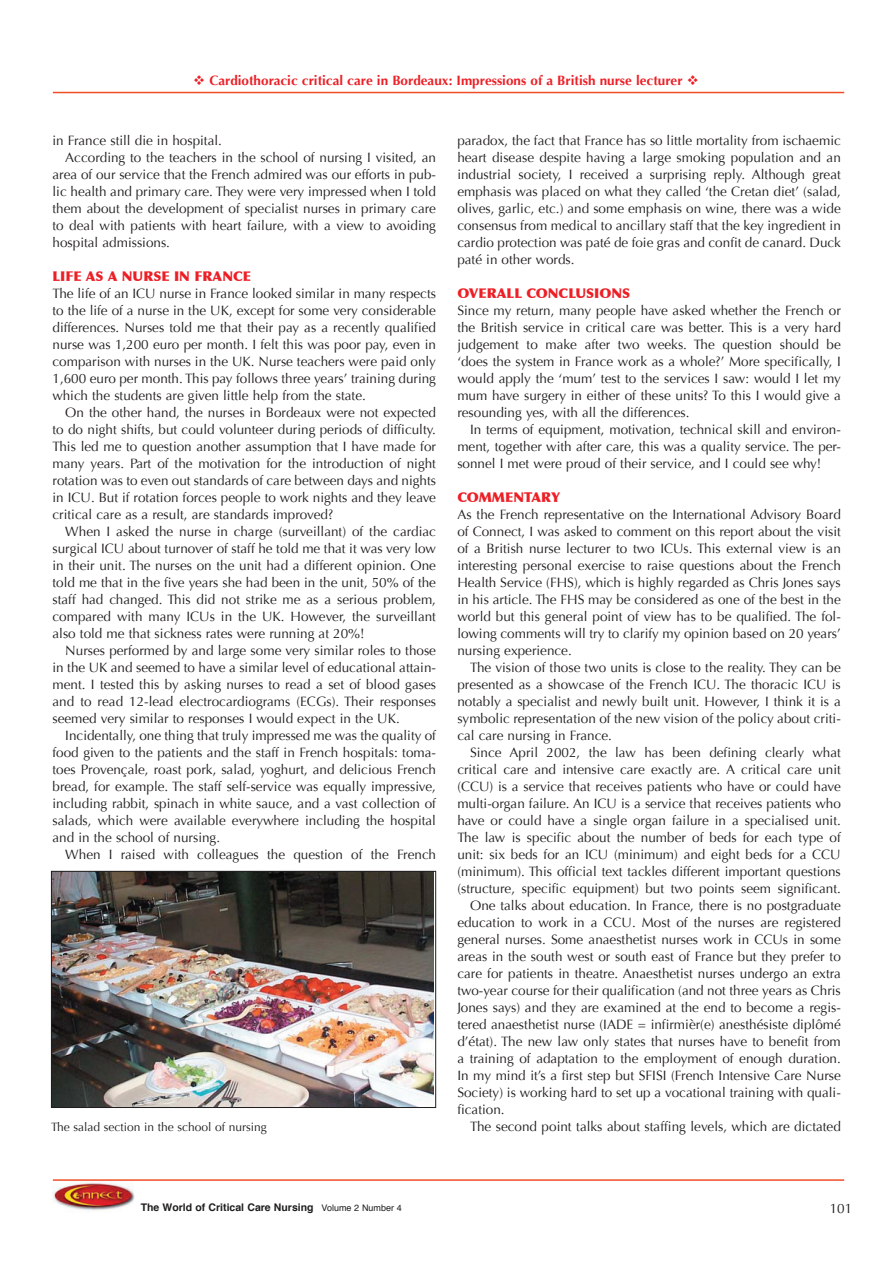
<style>
.page{position:relative;width:893px;height:1263px;background:#fff}
.page>*{position:absolute;margin:0;border:0;box-sizing:border-box;transform-origin:0 0}
.t1{font:13.5px/17px "Optima";color:#201d1e;text-align:justify}
.t2{font:700 13.5px "Optima";color:#ed1f26}
.t3{font:900 13.5px "Optima";color:#ed1f26}
.t4{font:12px "Optima";color:#201d1e}
.t5{font:700 10.5px "Helvetica";color:#201d1e}
.s1{font-weight:400;font-size:9px}
</style>
<div class="page">
<hr style="left:53px;top:92px;width:791px;height:1px;background:#f04d26">
<hr style="left:53px;top:1179px;width:791px;height:2px;background:#f04d26">
<img style="left:53px;top:1182px;width:82px;height:29px">
<img style="left:53px;top:873px;width:380px;height:233px">
<div style="left:51px;top:871px;width:385px;height:237px;border:1px solid #201d1e"></div>
<p class="t2" style="left:209px;top:73px;width:474px">Cardiothoracic critical care in Bordeaux: Impressions of a British nurse lecturer</p>
<p class="t1" style="left:53px;top:132px;width:171px">in France still die in hospital.</p>
<p class="t1" style="left:65px;top:149px;width:372px">According to the teachers in the school of nursing I visited, an</p>
<p class="t1" style="left:53px;top:166px;width:385px">area of our service that the French admired was our efforts in pub-</p>
<p class="t1" style="left:53px;top:183px;width:385px">lic health and primary care. They were very impressed when I told</p>
<p class="t1" style="left:53px;top:200px;width:385px">them about the development of specialist nurses in primary care</p>
<p class="t1" style="left:53px;top:217px;width:385px">to deal with patients with heart failure, with a view to avoiding</p>
<p class="t1" style="left:53px;top:234px;width:119px">hospital admissions.</p>
<p class="t3" style="left:53px;top:268px;width:200px">LIFE AS A NURSE IN FRANCE</p>
<p class="t1" style="left:53px;top:285px;width:385px">The life of an ICU nurse in France looked similar in many respects to the life of a nurse in the UK, except for some very considerable differences. Nurses told me that their pay as a recently qualified nurse was 1,200 euro per month. I felt this was poor pay, even in comparison with nurses in the UK. Nurse teachers were paid only 1,600 euro per month. This pay follows three years’ training during which the students are given little help from the state.</p>
<p class="t1" style="left:53px;top:404px;width:385px;text-indent:13px">On the other hand, the nurses in Bordeaux were not expected to do night shifts, but could volunteer during periods of difficulty.<br>This led me to question another assumption that I have made for many years. Part of the motivation for the introduction of night rotation was to even out standards of care between days and nights in ICU. But if rotation forces people to work nights and they leave critical care as a result, are standards improved?</p>
<p class="t1" style="left:53px;top:523px;width:385px;text-indent:13px">When I asked the nurse in charge (surveillant) of the cardiac surgical ICU about turnover of staff he told me that it was very low in their unit. The nurses on the unit had a different opinion. One told me that in the five years she had been in the unit, 50% of the staff had changed. This did not strike me as a serious problem, compared with many ICUs in the UK. However, the surveillant also told me that sickness rates were running at 20%!</p>
<p class="t1" style="left:53px;top:642px;width:385px;text-indent:13px">Nurses performed by and large some very similar roles to those in the UK and seemed to have a similar level of educational attain&shy;ment. I tested this by asking nurses to read a set of blood gases and to read 12-lead electrocardiograms (ECGs). Their responses seemed very similar to responses I would expect in the UK.</p>
<p class="t1" style="left:53px;top:727px;width:385px;text-indent:13px">Incidentally, one thing that truly impressed me was the quality of food given to the patients and the staff in French hospitals: toma&shy;toes Provençale, roast pork, salad, yoghurt, and delicious French bread, for example. The staff self-service was equally impressive, including rabbit, spinach in white sauce, and a vast collection of salads, which were available everywhere including the hospital and in the school of nursing.</p>
<p class="t1" style="left:65px;top:846px;width:372px">When I raised with colleagues the question of the French</p>
<p class="t1" style="left:457px;top:132px;width:385px">paradox, the fact that France has so little mortality from ischaemic heart disease despite having a large smoking population and an industrial society, I received a surprising reply. Although great emphasis was placed on what they called ‘the Cretan diet’ (salad, olives, garlic, etc.) and some emphasis on wine, there was a wide consensus from medical to ancillary staff that the key ingredient in cardio protection was paté de foie gras and confit de canard. Duck paté in other words.</p>
<p class="t3" style="left:457px;top:285px;width:174px">OVERALL CONCLUSIONS</p>
<p class="t1" style="left:457px;top:302px;width:385px">Since my return, many people have asked whether the French or the British service in critical care was better. This is a very hard judgement to make after two weeks. The question should be ‘does the system in France work as a whole?’ More specifically, I would apply the ‘mum’ test to the services I saw: would I let my mum have surgery in either of these units? To this I would give a resounding yes, with all the differences.</p>
<p class="t1" style="left:457px;top:421px;width:385px;text-indent:13px">In terms of equipment, motivation, technical skill and environ&shy;ment, together with after care, this was a quality service. The per&shy;sonnel I met were proud of their service, and I could see why!</p>
<p class="t3" style="left:457px;top:489px;width:104px">COMMENTARY</p>
<p class="t1" style="left:457px;top:506px;width:385px">As the French representative on the International Advisory Board of Connect, I was asked to comment on this report about the visit of a British nurse lecturer to two ICUs. This external view is an interesting personal exercise to raise questions about the French Health Service (FHS), which is highly regarded as Chris Jones says in his article. The FHS may be considered as one of the best in the world but this general point of view has to be qualified. The fol&shy;lowing comments will try to clarify my opinion based on 20 years’ nursing experience.</p>
<p class="t1" style="left:457px;top:659px;width:385px;text-indent:13px">The vision of those two units is close to the reality. They can be presented as a showcase of the French ICU. The thoracic ICU is notably a specialist and newly built unit. However, I think it is a symbolic representation of the new vision of the policy about criti&shy;cal care nursing in France.</p>
<p class="t1" style="left:470px;top:744px;width:372px">Since April 2002, the law has been defining clearly what</p>
<p class="t1" style="left:457px;top:761px;width:385px">critical care and intensive care exactly are. A critical care unit</p>
<p class="t1" style="left:457px;top:778px;width:385px">(CCU) is a service that receives patients who have or could have</p>
<p class="t1" style="left:457px;top:795px;width:385px">multi-organ failure. An ICU is a service that receives patients who</p>
<p class="t1" style="left:457px;top:812px;width:385px">have or could have a single organ failure in a specialised unit.</p>
<p class="t1" style="left:457px;top:829px;width:385px">The law is specific about the number of beds for each type of</p>
<p class="t1" style="left:457px;top:846px;width:385px">unit: six beds for an ICU (minimum) and eight beds for a CCU</p>
<p class="t1" style="left:457px;top:863px;width:385px">(minimum). This official text tackles different important questions</p>
<p class="t1" style="left:457px;top:880px;width:385px">(structure, specific equipment) but two points seem significant.</p>
<p class="t1" style="left:470px;top:897px;width:372px">One talks about education. In France, there is no postgraduate</p>
<p class="t1" style="left:457px;top:914px;width:385px">education to work in a CCU. Most of the nurses are registered</p>
<p class="t1" style="left:457px;top:931px;width:385px">general nurses. Some anaesthetist nurses work in CCUs in some</p>
<p class="t1" style="left:457px;top:948px;width:385px">areas in the south west or south east of France but they prefer to</p>
<p class="t1" style="left:457px;top:965px;width:385px">care for patients in theatre. Anaesthetist nurses undergo an extra</p>
<p class="t1" style="left:457px;top:982px;width:385px">two-year course for their qualification (and not three years as Chris</p>
<p class="t1" style="left:457px;top:999px;width:385px">Jones says) and they are examined at the end to become a regis-</p>
<p class="t1" style="left:457px;top:1016px;width:385px">tered anaesthetist nurse (IADE = infirmièr(e) anesthésiste diplômé</p>
<p class="t1" style="left:457px;top:1033px;width:385px">d’état). The new law only states that nurses have to benefit from</p>
<p class="t1" style="left:457px;top:1050px;width:385px">a training of adaptation to the employment of enough duration.</p>
<p class="t1" style="left:457px;top:1067px;width:385px">In my mind it’s a first step but SFISI (French Intensive Care Nurse</p>
<p class="t1" style="left:457px;top:1084px;width:385px">Society) is working hard to set up a vocational training with quali-</p>
<p class="t1" style="left:457px;top:1101px;width:49px">fication.</p>
<p class="t4" style="left:51px;top:1120px;width:217px">The salad section in the school of nursing</p>
<p class="t1" style="left:470px;top:1118px;width:372px">The second point talks about staffing levels, which are dictated</p>
<p class="t5" style="left:141px;top:1203px;width:262px">The World of Critical Care Nursing <span class="s1">Volume 2 Number 4</span></p>
<p class="t1" style="left:829px;top:1200px;width:24px">101</p>
</div>
